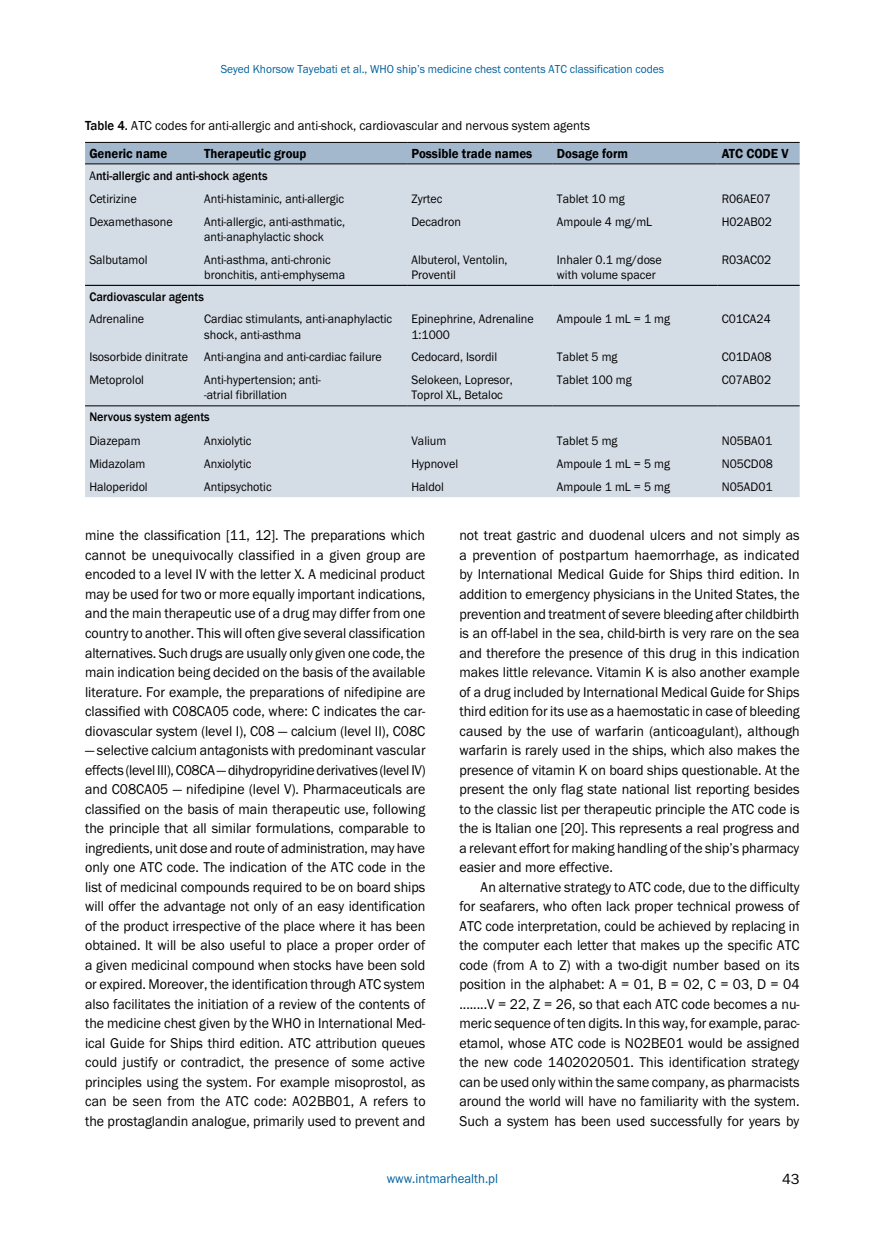
<style>
.page{position:relative;width:872px;height:1234px;background:#fff}
.page>*{position:absolute;margin:0;border:0;box-sizing:border-box;transform-origin:0 0}
.t1{font:15px "Franklin Got Itc TEE";color:#000}
.t2{font:14.7px/19.5px "Franklin Got Itc TEE";color:#000;text-align:justify;scale:.95 1}
.t3{font:13.5px "Franklin Got Itc TEE";color:#000;scale:.95 1}
.t4{font:600 13.5px "Franklin Gothic";color:#000;scale:.95 1}
.t5{font:13.5px "Franklin Got Itc TEE";color:#00609c;scale:.95 1}
.t6{font:12.75px/15.3px "Franklin Got Itc TEE";color:#000;scale:.95 1}
.t7{font:500 12.75px "Franklin Gothic";color:#000;scale:.95 1}
.t8{font:12px "Franklin Got Itc TEE";color:#00609c;scale:.95 1}
.s1{font-family:"Franklin Gothic";font-weight:500}
.s2{font-family:"Franklin Got Itc TEE";font-weight:400}
</style>
<div class="page">
<div style="left:85px;top:143px;width:714px;height:20px;background:#a4b8cd"></div>
<div style="left:85px;top:164px;width:714px;height:333px;background:#d4dce5"></div>
<hr style="left:85px;top:285px;width:115px;height:1px;background:#000">
<hr style="left:200px;top:285px;width:207px;height:1px;background:#000">
<hr style="left:407px;top:285px;width:145px;height:1px;background:#000">
<hr style="left:552px;top:285px;width:165px;height:1px;background:#000">
<hr style="left:717px;top:285px;width:82px;height:1px;background:#000">
<hr style="left:85px;top:405px;width:115px;height:1px;background:#000">
<hr style="left:200px;top:405px;width:207px;height:1px;background:#000">
<hr style="left:407px;top:405px;width:145px;height:1px;background:#000">
<hr style="left:552px;top:405px;width:165px;height:1px;background:#000">
<hr style="left:717px;top:405px;width:82px;height:1px;background:#000">
<hr style="left:85px;top:142px;width:115px;height:1px;background:#000">
<hr style="left:200px;top:142px;width:207px;height:1px;background:#000">
<hr style="left:407px;top:142px;width:145px;height:1px;background:#000">
<hr style="left:552px;top:142px;width:165px;height:1px;background:#000">
<hr style="left:717px;top:142px;width:82px;height:1px;background:#000">
<hr style="left:85px;top:163px;width:115px;height:1px;background:#000">
<hr style="left:200px;top:163px;width:207px;height:1px;background:#000">
<hr style="left:407px;top:163px;width:145px;height:1px;background:#000">
<hr style="left:552px;top:163px;width:165px;height:1px;background:#000">
<hr style="left:717px;top:163px;width:82px;height:1px;background:#000">
<p class="t8" style="left:221px;top:62px;width:468px">Seyed Khorsow Tayebati et al., WHO ship’s medicine chest contents ATC classification codes</p>
<p class="t3" style="left:85px;top:118px;width:533px"><span class="s1">Table 4.</span> ATC codes for anti-allergic and anti-shock, cardiovascular and nervous system agents</p>
<p class="t4" style="left:89px;top:145px;width:84px">Generic name</p>
<p class="t4" style="left:204px;top:145px;width:109px">Therapeutic group</p>
<p class="t4" style="left:411px;top:145px;width:129px">Possible trade names</p>
<p class="t4" style="left:557px;top:145px;width:76px">Dosage form</p>
<p class="t4" style="left:721px;top:145px;width:72px">ATC CODE V</p>
<p class="t7" style="left:89px;top:168px;width:189px"><span class="s2">A</span>nti-allergic and anti-shock agents</p>
<p class="t6" style="left:89px;top:191px;width:51px">Cetirizine</p>
<p class="t6" style="left:204px;top:191px;width:149px">Anti-histaminic, anti-allergic</p>
<p class="t6" style="left:411px;top:191px;width:34px">Zyrtec</p>
<p class="t6" style="left:557px;top:191px;width:73px">Tablet 10 mg</p>
<p class="t6" style="left:721px;top:191px;width:53px">R06AE07</p>
<p class="t6" style="left:89px;top:214px;width:89px">Dexamethasone</p>
<p class="t6" style="left:204px;top:214px;width:150px">Anti-allergic, anti-asthmatic, anti-anaphylactic shock</p>
<p class="t6" style="left:411px;top:214px;width:54px">Decadron</p>
<p class="t6" style="left:557px;top:214px;width:102px">Ampoule 4 mg/mL</p>
<p class="t6" style="left:721px;top:214px;width:54px">H02AB02</p>
<p class="t6" style="left:89px;top:252px;width:63px">Salbutamol</p>
<p class="t6" style="left:204px;top:252px;width:150px">Anti-asthma, anti-chronic bronchitis, anti-emphysema</p>
<p class="t6" style="left:411px;top:252px;width:103px">Albuterol, Ventolin,<br>Proventil</p>
<p class="t6" style="left:557px;top:252px;width:112px">Inhaler 0.1 mg/dose with volume spacer</p>
<p class="t6" style="left:721px;top:252px;width:54px">R03AC02</p>
<p class="t7" style="left:89px;top:288px;width:122px">Cardiovascular agents</p>
<p class="t6" style="left:89px;top:311px;width:59px">Adrenaline</p>
<p class="t6" style="left:204px;top:311px;width:199px">Cardiac stimulants, anti-anaphylactic shock, anti-asthma</p>
<p class="t6" style="left:411px;top:311px;width:130px">Epinephrine, Adrenaline<br>1:1000</p>
<p class="t6" style="left:557px;top:311px;width:120px">Ampoule 1 mL = 1 mg</p>
<p class="t6" style="left:721px;top:311px;width:53px">C01CA24</p>
<p class="t6" style="left:89px;top:349px;width:105px">Isosorbide dinitrate</p>
<p class="t6" style="left:204px;top:349px;width:188px">Anti-angina and anti-cardiac failure</p>
<p class="t6" style="left:411px;top:349px;width:92px">Cedocard, Isordil</p>
<p class="t6" style="left:557px;top:349px;width:65px">Tablet 5 mg</p>
<p class="t6" style="left:721px;top:349px;width:54px">C01DA08</p>
<p class="t6" style="left:89px;top:372px;width:59px">Metoprolol</p>
<p class="t6" style="left:204px;top:372px;width:124px">Anti-hypertension; anti--atrial fibrillation</p>
<p class="t6" style="left:411px;top:372px;width:108px">Selokeen, Lopresor,<br>Toprol XL, Betaloc</p>
<p class="t6" style="left:557px;top:372px;width:80px">Tablet 100 mg</p>
<p class="t6" style="left:721px;top:372px;width:54px">C07AB02</p>
<p class="t7" style="left:89px;top:409px;width:128px">Nervous system agents</p>
<p class="t6" style="left:89px;top:433px;width:55px">Diazepam</p>
<p class="t6" style="left:204px;top:433px;width:51px">Anxiolytic</p>
<p class="t6" style="left:411px;top:433px;width:38px">Valium</p>
<p class="t6" style="left:557px;top:433px;width:65px">Tablet 5 mg</p>
<p class="t6" style="left:721px;top:433px;width:55px">N05BA01</p>
<p class="t6" style="left:89px;top:456px;width:60px">Midazolam</p>
<p class="t6" style="left:204px;top:456px;width:51px">Anxiolytic</p>
<p class="t6" style="left:411px;top:456px;width:51px">Hypnovel</p>
<p class="t6" style="left:557px;top:456px;width:120px">Ampoule 1 mL = 5 mg</p>
<p class="t6" style="left:721px;top:456px;width:55px">N05CD08</p>
<p class="t6" style="left:89px;top:479px;width:63px">Haloperidol</p>
<p class="t6" style="left:204px;top:479px;width:73px">Antipsychotic</p>
<p class="t6" style="left:411px;top:479px;width:36px">Haldol</p>
<p class="t6" style="left:557px;top:479px;width:120px">Ampoule 1 mL = 5 mg</p>
<p class="t6" style="left:721px;top:479px;width:55px">N05AD01</p>
<p class="t2" style="left:85px;top:526px;width:360px">mine the classification [11, 12]. The preparations which cannot be unequivocally classified in a given group are encoded to a level IV with the letter X. A medicinal product may be used for two or more equally important indications, and the main therapeutic use of a drug may differ from one country to another. This will often give several classification alternatives. Such drugs are usually only given one code, the main indication being decided on the basis of the available literature. For example, the preparations of nifedipine are classified with C08CA05 code, where: C indicates the car&shy;diovascular system (level I), C08 — calcium (level II), C08C</p>
<p class="t2" style="left:85px;top:740px;width:360px">— selective calcium antagonists with predominant vascular effects (level III), C08CA — dihydropyridine derivatives (level IV) and C08CA05 — nifedipine (level V). Pharmaceuticals are classified on the basis of main therapeutic use, following the principle that all similar formulations, comparable to ingredients, unit dose and route of administration, may have only one ATC code. The indication of the ATC code in the list of medicinal compounds required to be on board ships will offer the advantage not only of an easy identification of the product irrespective of the place where it has been obtained. It will be also useful to place a proper order of a given medicinal compound when stocks have been sold or expired. Moreover, the identification through ATC system also facilitates the initiation of a review of the contents of the medicine chest given by the WHO in International Med&shy;ical Guide for Ships third edition. ATC attribution queues could justify or contradict, the presence of some active principles using the system. For example misoprostol, as can be seen from the ATC code: A02BB01, A refers to the prostaglandin analogue, primarily used to prevent and</p>
<p class="t2" style="left:459px;top:526px;width:360px">not treat gastric and duodenal ulcers and not simply as a prevention of postpartum haemorrhage, as indicated by International Medical Guide for Ships third edition. In addition to emergency physicians in the United States, the prevention and treatment of severe bleeding after childbirth is an off-label in the sea, child-birth is very rare on the sea and therefore the presence of this drug in this indication makes little relevance. Vitamin K is also another example of a drug included by International Medical Guide for Ships third edition for its use as a haemostatic in case of bleeding caused by the use of warfarin (anticoagulant), although warfarin is rarely used in the ships, which also makes the presence of vitamin K on board ships questionable. At the present the only flag state national list reporting besides to the classic list per therapeutic principle the ATC code is the is Italian one [20]. This represents a real progress and a relevant effort for making handling of the ship’s pharmacy easier and more effective.</p>
<p class="t2" style="left:459px;top:877px;width:360px;text-indent:21px">An alternative strategy to ATC code, due to the difficulty for seafarers, who often lack proper technical prowess of ATC code interpretation, could be achieved by replacing in the computer each letter that makes up the specific ATC code (from A to Z) with a two-digit number based on its position in the alphabet: A = 01, B = 02, C = 03, D = 04 ........V = 22, Z = 26, so that each ATC code becomes a nu&shy;meric sequence of ten digits. In this way, for example, parac&shy;etamol, whose ATC code is NO2BE01 would be assigned the new code 1402020501. This identification strategy can be used only within the same company, as pharmacists around the world will have no familiarity with the system.<br>Such a system has been used successfully for years by</p>
<p class="t5" style="left:387px;top:1170px;width:119px">www.intmarhealth.pl</p>
<p class="t1" style="left:782px;top:1170px;width:19px">43</p>
</div>
